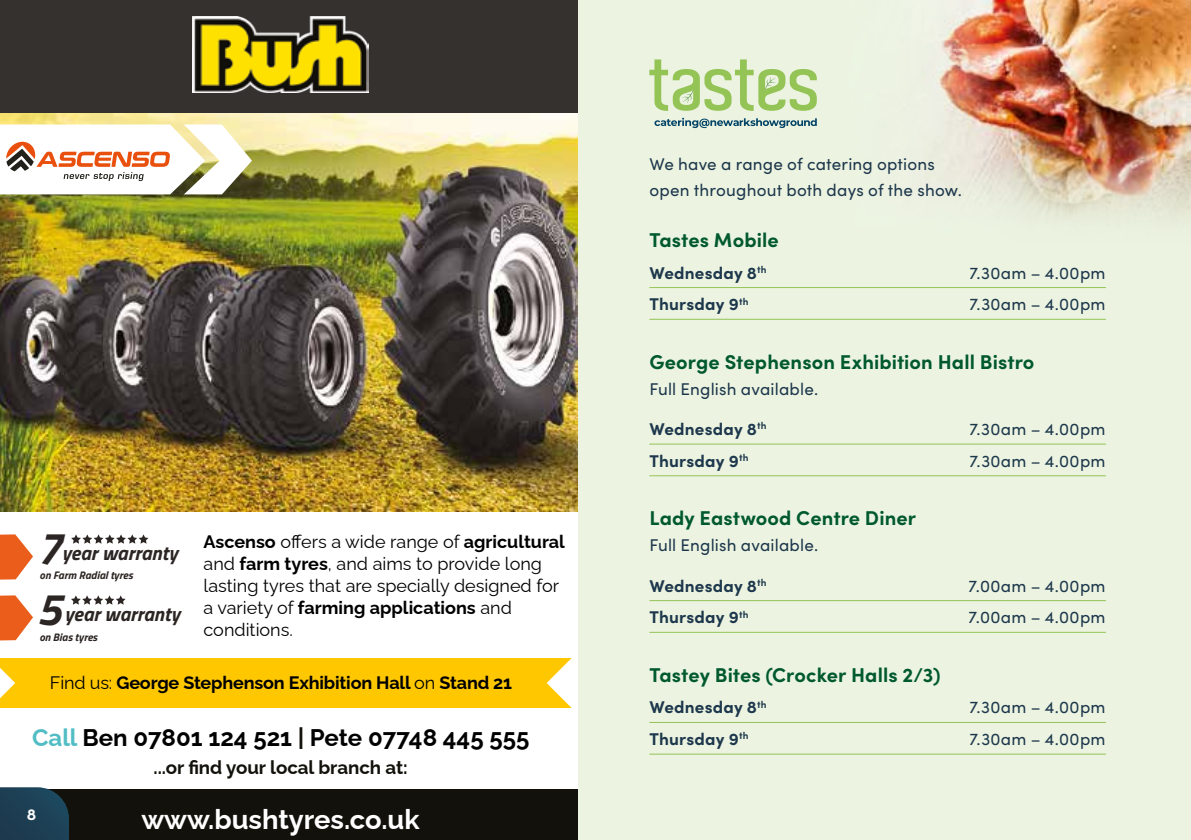
<style>
.page{position:relative;width:1191px;height:840px;background:#fff}
.page>*{position:absolute;margin:0;border:0;box-sizing:border-box;transform-origin:0 0}
.t1{font:italic 700 44.8px "Titillium Web";color:#2b2523}
.t2{font:italic 700 44.6px "Titillium Web";color:#2b2523}
.t3{font:700 27.2px "Raleway";color:#fff}
.t4{font:700 24px "Raleway";color:#000}
.t5{font:700 20px "Sofia Pro";letter-spacing:.005em;color:#00592d}
.t6{font:italic 700 20px "Titillium Web";color:#2b2523}
.t7{font:italic 700 19.8px "Titillium Web";color:#2b2523}
.t8{font:700 18.8px "Raleway";letter-spacing:-.005em;color:#12110b}
.t9{font:18px/22px "Raleway";color:#000}
.t10{font:700 18px "Raleway";letter-spacing:-.01em;color:#000}
.t11{font:17px/26px "Sofia Pro";letter-spacing:.015em;color:#1d374c}
.t12{font:700 17px "Sofia Pro";letter-spacing:.015em;color:#1d374c}
.t13{font:700 16px "Sofia Pro";color:#fff}
.t14{font:italic 700 11px "Titillium Web";color:#2b2523}
.s1{font-weight:700}
.s2{font-weight:400}
.s3{color:#52bdc5}
.s4{color:#12110b}
</style>
<div class="page">
<img style="left:0;top:112px;width:578px;height:399px">
<div style="left:0;top:658px;width:578px;height:49px;background:#fec700"></div>
<svg style="left:0;top:668px;width:15px;height:30px"></svg>
<svg style="left:546px;top:658px;width:32px;height:50px"></svg>
<div style="left:0;top:789px;width:578px;height:50px;background:#12110b"></div>
<div style="left:0;top:0;width:578px;height:112px;background:#35312e"></div>
<img style="left:193px;top:16px;width:176px;height:77px">
<svg style="left:0;top:124px;width:252px;height:70px"></svg>
<svg style="left:0;top:595px;width:33px;height:45px"></svg>
<svg style="left:71px;top:595px;width:55px;height:9px"></svg>
<svg style="left:0;top:534px;width:33px;height:45px"></svg>
<svg style="left:71px;top:534px;width:77px;height:9px"></svg>
<svg style="left:0;top:787px;width:69px;height:52px;background:#204154"></svg>
<div style="left:578px;top:0;width:613px;height:839px;background:#ecf4e1"></div>
<img style="left:816px;top:0;width:375px;height:218px">
<hr style="left:649px;top:287px;width:457px;height:1px;background:#94c356">
<hr style="left:649px;top:318px;width:457px;height:1px;background:#94c356">
<hr style="left:649px;top:443px;width:457px;height:1px;background:#94c356">
<hr style="left:649px;top:475px;width:457px;height:1px;background:#94c356">
<hr style="left:649px;top:599px;width:457px;height:1px;background:#94c356">
<hr style="left:649px;top:631px;width:457px;height:1px;background:#94c356">
<hr style="left:649px;top:721px;width:457px;height:1px;background:#94c356">
<hr style="left:649px;top:753px;width:457px;height:1px;background:#94c356">
<svg style="left:649px;top:59px;width:167px;height:52px"></svg>
<svg style="left:654px;top:118px;width:162px;height:10px"></svg>
<h1 class="t1" style="left:37px;top:513px;width:27px">7</h1>
<p class="t6" style="left:62px;top:536px;width:117px">year warranty</p>
<p class="t14" style="left:40px;top:566px;width:95px">on Farm Radial tyres</p>
<h2 class="t2" style="left:37px;top:574px;width:26px">5</h2>
<p class="t7" style="left:65px;top:598px;width:117px">year warranty</p>
<p class="t14" style="left:39px;top:627px;width:59px">on Bias tyres</p>
<p class="t9" style="left:203px;top:528px;width:363px"><span class="s1">Ascenso</span> offers a wide range of <span class="s1">agricultural </span>and <span class="s1">farm tyres</span>, and aims to provide long lasting tyres that are specially designed for a variety of <span class="s1">farming applications</span> and conditions.</p>
<p class="t10" style="left:50px;top:668px;width:464px"><span class="s2">Find us:</span> George Stephenson Exhibition Hall <span class="s2">on</span> Stand 21</p>
<h3 class="t4" style="left:32px;top:718px;width:498px"><span class="s3">Call</span> Ben 07801 124 521 <span class="s4">|</span> Pete 07748 445 555</h3>
<p class="t8" style="left:154px;top:752px;width:256px">...or find your local branch at:</p>
<p class="t13" style="left:27px;top:801px;width:11px">8</p>
<h3 class="t3" style="left:141px;top:796px;width:280px">www.bushtyres.co.uk</h3>
<p class="t11" style="left:649px;top:150px;width:314px">We have a range of catering options open throughout both days of the show.</p>
<p class="t5" style="left:649px;top:224px;width:131px">Tastes Mobile</p>
<p class="t12" style="left:649px;top:259px;width:119px">Wednesday 8<sup>th</sup></p>
<p class="t11" style="left:969px;top:258px;width:138px">7.30am – 4.00pm</p>
<p class="t12" style="left:649px;top:291px;width:101px">Thursday 9<sup>th</sup></p>
<p class="t11" style="left:969px;top:290px;width:138px">7.30am – 4.00pm</p>
<p class="t5" style="left:649px;top:346px;width:386px">George Stephenson Exhibition Hall Bistro</p>
<p class="t11" style="left:649px;top:374px;width:170px">Full English available.</p>
<p class="t12" style="left:649px;top:416px;width:119px">Wednesday 8<sup>th</sup></p>
<p class="t11" style="left:969px;top:415px;width:138px">7.30am – 4.00pm</p>
<p class="t12" style="left:649px;top:447px;width:101px">Thursday 9<sup>th</sup></p>
<p class="t11" style="left:969px;top:446px;width:138px">7.30am – 4.00pm</p>
<p class="t5" style="left:649px;top:502px;width:268px">Lady Eastwood Centre Diner</p>
<p class="t11" style="left:649px;top:531px;width:170px">Full English available.</p>
<p class="t12" style="left:649px;top:572px;width:119px">Wednesday 8<sup>th</sup></p>
<p class="t11" style="left:968px;top:571px;width:138px">7.00am – 4.00pm</p>
<p class="t12" style="left:649px;top:604px;width:101px">Thursday 9<sup>th</sup></p>
<p class="t11" style="left:968px;top:603px;width:138px">7.00am – 4.00pm</p>
<p class="t5" style="left:649px;top:659px;width:293px">Tastey Bites (Crocker Halls 2/3)</p>
<p class="t12" style="left:649px;top:694px;width:119px">Wednesday 8<sup>th</sup></p>
<p class="t11" style="left:969px;top:693px;width:138px">7.30am – 4.00pm</p>
<p class="t12" style="left:649px;top:725px;width:101px">Thursday 9<sup>th</sup></p>
<p class="t11" style="left:969px;top:724px;width:138px">7.30am – 4.00pm</p>
</div>
